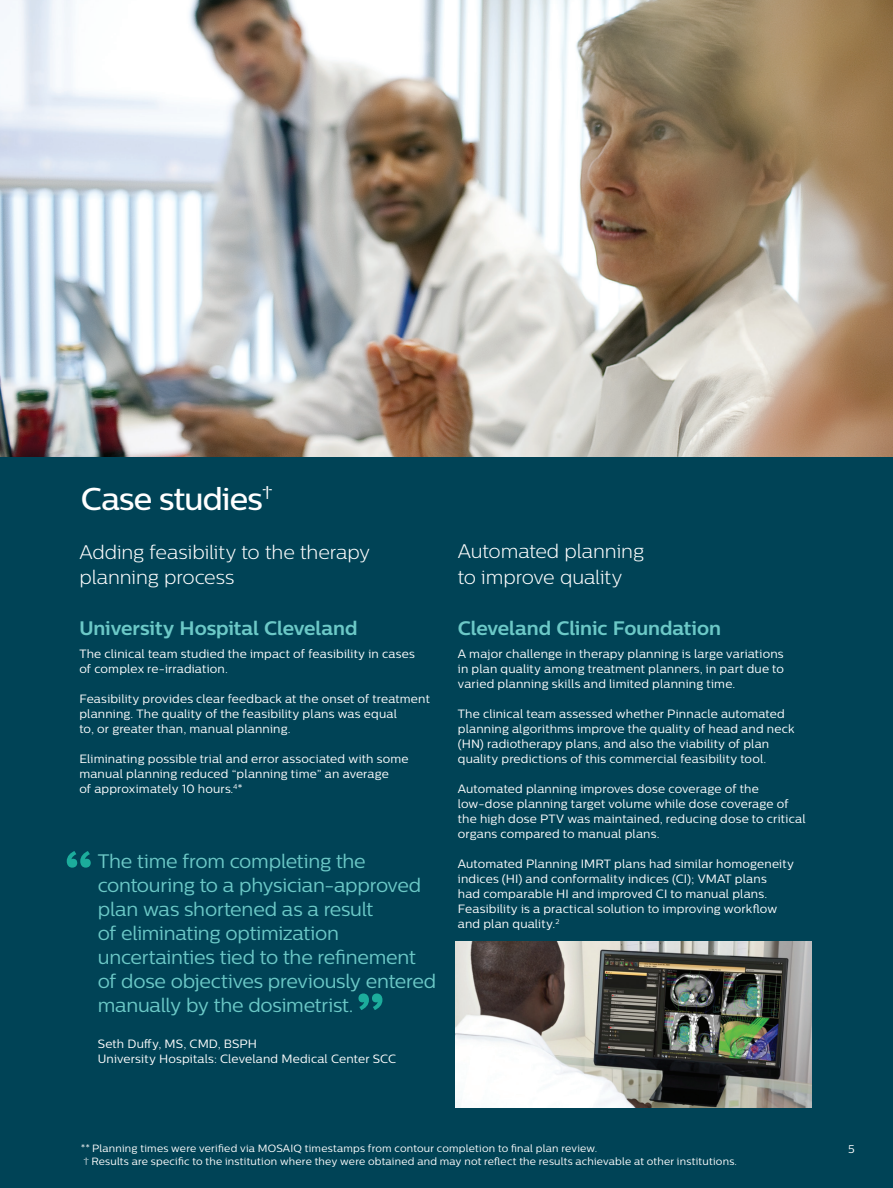
<style>
.page{position:relative;width:893px;height:1188px;background:#fff}
.page>*{position:absolute;margin:0;border:0;box-sizing:border-box;transform-origin:0 0}
._03_Introduction_-_c{font:57px "Centrale Sans X Bold";color:#1cad9c}
._0_Cover_Head_51_5_p{font:500 31.5px "Centrale Sans";letter-spacing:-.025em;color:#fff}
._03_Introduction_-_c-2{font:19.5px/24px "Centrale Sans";letter-spacing:-.015em;color:#6cc9c7}
._03_Introduction_-gr{font:300 19.5px/25.5px "Centrale Sans";letter-spacing:-.005em;color:#fff}
._03_Introduction_-gr-2{font:700 19.5px "Centrale Sans";letter-spacing:-.005em;color:#6cc9c7}
._01_Body_Copy{font:12px/15px "Centrale Sans";letter-spacing:.015em;color:#fff}
._08_Caption_body_cop{font:11.25px "Centrale Sans";color:#fff}
._10_Copyright_White{font:10.5px "Centrale Sans";letter-spacing:.02em;color:#fff}
</style>
<div class="page">
<img style="left:0;top:0;width:893px;height:457px">
<div style="left:0;top:457px;width:893px;height:731px;background:#004356"></div>
<img style="left:456px;top:942px;width:355px;height:166px">
<p class="_0_Cover_Head_51_5_p" style="left:81px;top:480px;width:193px">Case studies<sup>†</sup></p>
<p class="_03_Introduction_-gr" style="left:79px;top:539px;width:292px">Adding feasibility to the therapy planning process</p>
<p class="_03_Introduction_-gr-2" style="left:79px;top:617px;width:280px">University Hospital Cleveland</p>
<p class="_01_Body_Copy" style="left:79px;top:646px;width:337px">The clinical team studied the impact of feasibility in cases of complex re-irradiation.</p>
<p class="_01_Body_Copy" style="left:79px;top:691px;width:352px">Feasibility provides clear feedback at the onset of treatment planning. The quality of the feasibility plans was equal<br>to, or greater than, manual planning.</p>
<p class="_01_Body_Copy" style="left:79px;top:751px;width:331px">Eliminating possible trial and error associated with some manual planning reduced “planning time” an average<br>of approximately 10 hours.<sup>4</sup>*</p>
<p class="_03_Introduction_-_c" style="left:64px;top:835px;width:31px">“</p>
<p class="_03_Introduction_-_c-2" style="left:98px;top:849px;width:340px">The time from completing the contouring to a physician-approved plan was shortened as a result<br>of eliminating optimization uncertainties tied to the refinement of dose objectives previously entered manually by the dosimetrist.</p>
<p class="_01_Body_Copy" style="left:98px;top:1036px;width:161px">Seth Duffy, MS, CMD, BSPH</p>
<p class="_01_Body_Copy" style="left:98px;top:1051px;width:300px">University Hospitals: Cleveland Medical Center SCC</p>
<p class="_03_Introduction_-_c" style="left:355px;top:978px;width:31px">”</p>
<p class="_03_Introduction_-gr" style="left:458px;top:539px;width:188px">Automated planning to improve quality</p>
<p class="_03_Introduction_-gr-2" style="left:458px;top:616px;width:265px">Cleveland Clinic Foundation</p>
<p class="_01_Body_Copy" style="left:458px;top:646px;width:328px;text-align:justify">A major challenge in therapy planning is large variations in plan quality among treatment planners, in part due to varied planning skills and limited planning time.</p>
<p class="_01_Body_Copy" style="left:458px;top:706px;width:338px">The clinical team assessed whether Pinnacle automated planning algorithms improve the quality of head and neck (HN) radiotherapy plans, and also the viability of plan quality predictions of this commercial feasibility tool.</p>
<p class="_01_Body_Copy" style="left:458px;top:781px;width:349px">Automated planning improves dose coverage of the low-dose planning target volume while dose coverage of the high dose PTV was maintained, reducing dose to critical organs compared to manual plans.</p>
<p class="_01_Body_Copy" style="left:458px;top:856px;width:338px">Automated Planning IMRT plans had similar homogeneity indices (HI) and conformality indices (CI); VMAT plans<br>had comparable HI and improved CI to manual plans.<br>Feasibility is a practical solution to improving workflow and plan quality.<sup>2</sup></p>
<p class="_10_Copyright_White" style="left:81px;top:1142px;width:518px">** Planning times were verified via MOSAIQ timestamps from contour completion to final plan review.</p>
<p class="_10_Copyright_White" style="left:84px;top:1155px;width:655px">† Results are specific to the institution where they were obtained and may not reflect the results achievable at other institutions.</p>
<p class="_08_Caption_body_cop" style="left:848px;top:1143px;width:8px">5</p>
</div>
